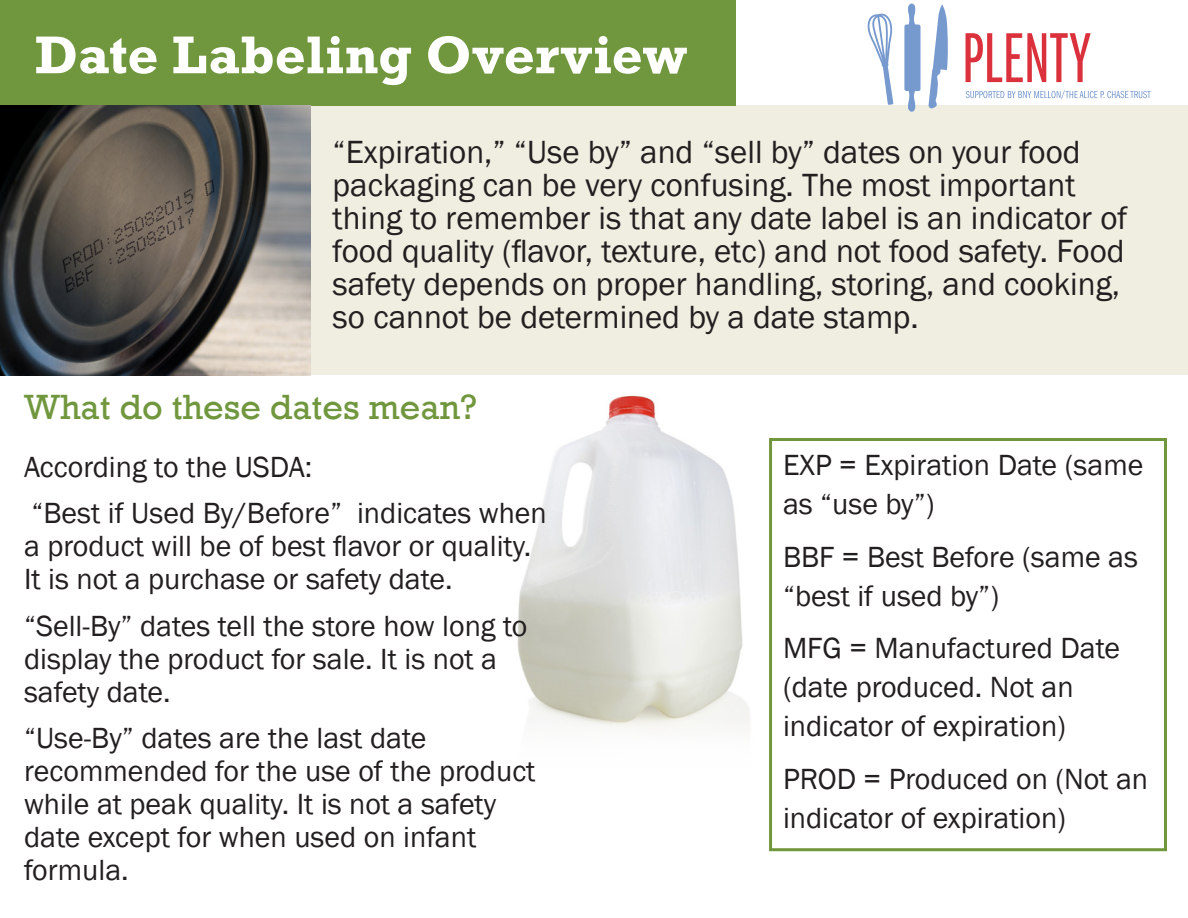
<style>
.page{position:relative;width:1188px;height:918px;background:#fff}
.page>*{position:absolute;margin:0;border:0;box-sizing:border-box;transform-origin:0 0}
.Head_recipe{font:700 54px "Rockwell";letter-spacing:.005em;color:#fff}
.Subhead{font:36px "Rockwell";color:#71973e}
.Text_intro{font:33px/33px "Franklin Gothic";color:#231f20}
.Text{font:30px/33px "Franklin Gothic";color:#231f20}
</style>
<div class="page">
<img style="left:517px;top:395px;width:233px;height:335px">
<div style="left:769px;top:438px;width:398px;height:413px;border:3px solid #71973e"></div>
<div style="left:0;top:105px;width:1188px;height:270px;background:#efeee1"></div>
<div style="left:0;top:0;width:735px;height:105px;background:#71973e"></div>
<svg style="left:868px;top:13px;width:25px;height:92px"></svg>
<svg style="left:904px;top:4px;width:17px;height:108px"></svg>
<svg style="left:929px;top:5px;width:19px;height:104px"></svg>
<svg style="left:966px;top:33px;width:125px;height:49px"></svg>
<svg style="left:966px;top:90px;width:185px;height:9px"></svg>
<img style="left:0;top:105px;width:311px;height:270px">
<p class="Head_recipe" style="left:35px;top:22px;width:653px">Date Labeling Overview</p>
<p class="Text_intro" style="left:333px;top:136px;width:796px">“Expiration,” “Use by” and “sell by” dates on your food packaging can be very confusing. The most important thing to remember is that any date label is an indicator of food quality (flavor, texture, etc) and not food safety. Food safety depends on proper handling, storing, and cooking, so cannot be determined by a date stamp.</p>
<p class="Subhead" style="left:24px;top:387px;width:454px">What do these dates mean?</p>
<p class="Text" style="left:24px;top:451px;width:290px">According to the USDA:</p>
<p class="Text" style="left:24px;top:497px;width:524px">“Best if Used By/Before” indicates when a product will be of best flavor or quality.<br>It is not a purchase or safety date.</p>
<p class="Text" style="left:24px;top:610px;width:505px">“Sell-By” dates tell the store how long to display the product for sale. It is not a safety date.</p>
<p class="Text" style="left:24px;top:722px;width:513px">“Use-By” dates are the last date recommended for the use of the product while at peak quality. It is not a safety date except for when used on infant formula.</p>
<p class="Text" style="left:783px;top:447px;width:362px;line-height:39px">EXP = Expiration Date (same as “use by”)</p>
<p class="Text" style="left:783px;top:538px;width:357px;line-height:39px">BBF = Best Before (same as “best if used by”)</p>
<p class="Text" style="left:783px;top:630px;width:339px;line-height:39px">MFG = Manufactured Date (date produced. Not an indicator of expiration)</p>
<p class="Text" style="left:783px;top:760px;width:367px;line-height:39px">PROD = Produced on (Not an indicator of expiration)</p>
</div>
